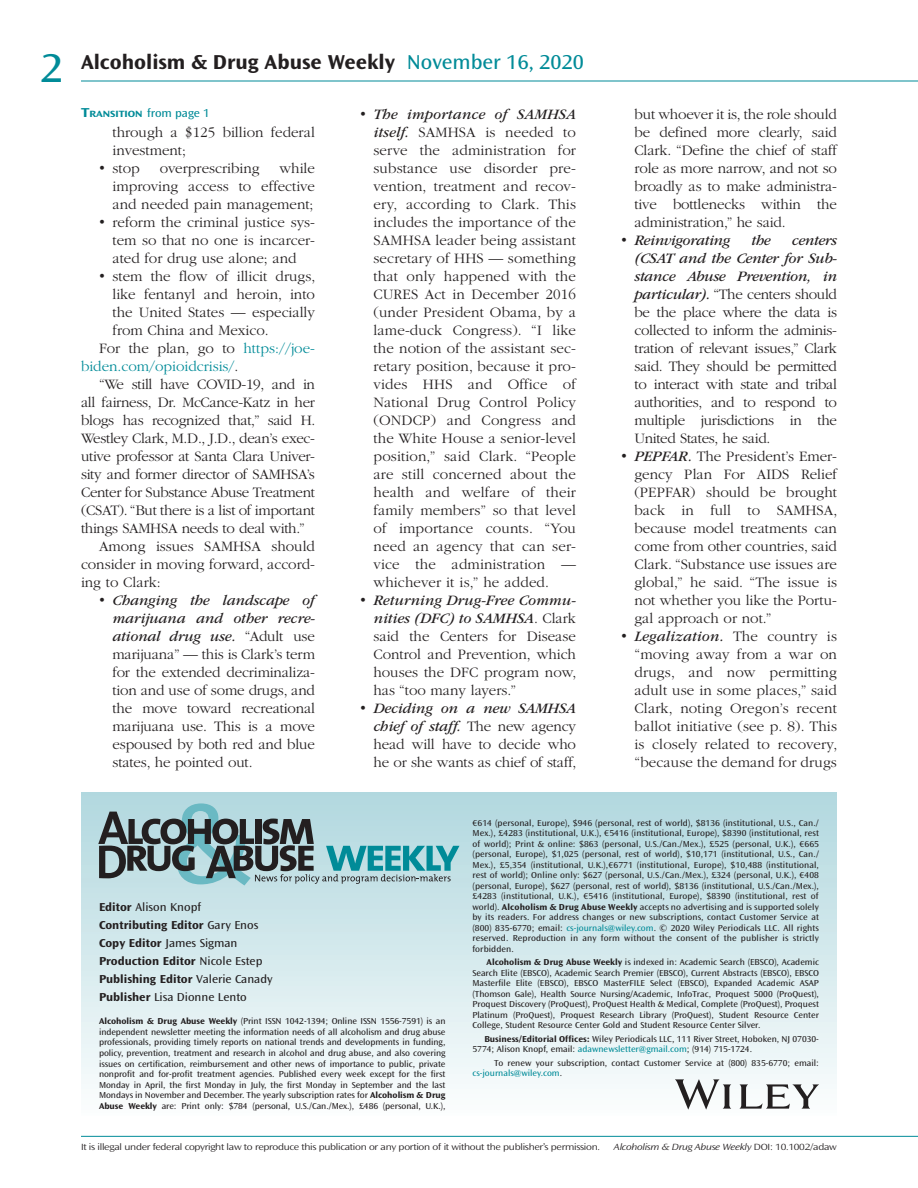
<style>
.page{position:relative;width:918px;height:1188px;background:#fff}
.page>*{position:absolute;margin:0;border:0;box-sizing:border-box;transform-origin:0 0}
.t1{font:semi-expanded 42px "Ocean Sans Std";color:#008b98}
.t2{font:700 semi-expanded 21px "Ocean Sans Std";color:#231f20}
.t3{font:300 15px/18px "ITC Garamond Std";color:#231f20;text-align:justify}
.t4{font:300 15px "ITC Garamond Std";letter-spacing:-.02em;color:#231f20}
.t5{font:300 15px "ITC Garamond Std";color:#008b98}
.t6{font:italic 15px "ITC Garamond Std";letter-spacing:-.02em;color:#231f20}
.t7{font:700 semi-expanded 12px/18px "Ocean Sans Std";color:#231f20}
.t8{font:700 expanded 9.45px "Ocean Sans Std";color:#008b98}
.t9{font:300 expanded 9.3px "Ocean Sans Std";letter-spacing:-.03em;color:#231f20}
.t10{font:italic 300 expanded 9.3px "Ocean Sans Std";letter-spacing:-.025em;color:#231f20}
.t11{font:semi-expanded 9px/10.5px "Ocean Sans Std";color:#231f20;text-align:justify}
.s1{font-weight:400;color:#008b98}
.s2{font-size:13.5px}
.s3{font-weight:400;font-stretch:semi-expanded;font-size:12px}
.s4{font-weight:400;font-style:italic}
.s5{color:#008b98}
.s6{color:#231f20}
.s7{font-weight:300;font-style:normal}
.s8{font-weight:400}
.s9{font-weight:700}
.s10{font-style:normal}
</style>
<div class="page">
<hr style="left:81px;top:81px;width:837px;height:1px;background:#008b98">
<hr style="left:81px;top:1136px;width:837px;height:1px;background:#008b98">
<div style="left:81px;top:792px;width:756px;height:324px;background:linear-gradient(to bottom,#b0d7de,#fbfdfd)"></div>
<svg style="left:98px;top:803px;width:361px;height:83px;background:#89abb0"></svg>
<svg style="left:675px;top:1079px;width:144px;height:30px"></svg>
<h1 class="t1" style="left:41px;top:45px;width:24px">2</h1>
<h2 class="t2" style="left:81px;top:50px;width:504px">Alcoholism &amp; Drug Abuse Weekly <span class="s1">November 16, 2020</span></h2>
<p class="t8" style="left:81px;top:109px;width:130px"><span class="s2">T</span>RANSITION <span class="s3">from page 1</span></p>
<p class="t3" style="left:374px;top:105px;width:204px;text-indent:-15px">• <span class="s4">The importance of SAMHSA itself.</span> SAMHSA is needed to serve the administration for substance use disorder pre&shy;vention, treatment and recov&shy;ery, according to Clark. This includes the importance of the SAMHSA leader being assistant secretary of HHS — something that only happened with the CURES Act in December 2016 (under President Obama, by a lame-duck Congress). “I like the notion of the assistant sec&shy;retary position, because it pro&shy;vides HHS and Office of National Drug Control Policy (ONDCP) and Congress and the White House a senior-level position,” said Clark. “People are still concerned about the health and welfare of their family members” so that level of importance counts. “You need an agency that can ser&shy;vice the administration — whichever it is,” he added.</p>
<p class="t3" style="left:374px;top:591px;width:204px;text-indent:-15px">• <span class="s4">Returning Drug-Free Commu&shy;nities (DFC) to SAMHSA</span>. Clark said the Centers for Disease Control and Prevention, which houses the DFC program now, has “too many layers.”</p>
<p class="t3" style="left:374px;top:699px;width:204px;text-indent:-15px">• <span class="s4">Deciding on a new SAMHSA chief of staff.</span> The new agency head will have to decide who he or she wants as chief of staff,</p>
<p class="t3" style="left:112px;top:123px;width:204px">through a $125 billion federal investment;</p>
<p class="t3" style="left:98px;top:159px;width:44px">• stop</p>
<p class="t3" style="left:160px;top:159px;width:101px">overprescribing</p>
<p class="t3" style="left:112px;top:159px;width:204px;text-indent:167px">while improving access to effective and needed pain management;</p>
<p class="t3" style="left:112px;top:213px;width:204px;text-indent:-15px">• reform the criminal justice sys&shy;tem so that no one is incarcer&shy;ated for drug use alone; and</p>
<p class="t3" style="left:98px;top:267px;width:219px">• stem the flow of illicit drugs,</p>
<p class="t3" style="left:112px;top:285px;width:204px">like fentanyl and heroin, into</p>
<p class="t3" style="left:112px;top:303px;width:204px">the United States — especially</p>
<p class="t3" style="left:112px;top:321px;width:158px">from China and Mexico.</p>
<p class="t3" style="left:99px;top:339px;width:217px">For the plan, go to <span class="s5">https://joe-</span></p>
<p class="t5" style="left:81px;top:358px;width:159px">biden.com/opioidcrisis/<span class="s6">.</span></p>
<p class="t4" style="left:99px;top:376px;width:218px">“We still have COVID-19, and in</p>
<p class="t4" style="left:81px;top:394px;width:235px">all fairness, Dr. McCance-Katz in her</p>
<p class="t4" style="left:81px;top:412px;width:236px">blogs has recognized that,” said H.</p>
<p class="t4" style="left:81px;top:430px;width:235px">Westley Clark, M.D., J.D., dean’s exec-</p>
<p class="t4" style="left:81px;top:448px;width:235px">utive professor at Santa Clara Univer-</p>
<p class="t4" style="left:81px;top:466px;width:235px">sity and former director of SAMHSA’s</p>
<p class="t4" style="left:81px;top:484px;width:235px">Center for Substance Abuse Treatment</p>
<p class="t4" style="left:81px;top:502px;width:235px">(CSAT). “But there is a list of important</p>
<p class="t4" style="left:81px;top:520px;width:225px">things SAMHSA needs to deal with.”</p>
<p class="t3" style="left:99px;top:537px;width:218px">Among issues SAMHSA should</p>
<p class="t3" style="left:81px;top:555px;width:235px">consider in moving forward, accord-</p>
<p class="t3" style="left:81px;top:573px;width:81px">ing to Clark:</p>
<p class="t3" style="left:113px;top:591px;width:204px;text-indent:-15px">• <span class="s4">Changing the landscape of marijuana and other recre&shy;ational drug use.</span> “Adult use marijuana” — this is Clark’s term for the extended decriminaliza&shy;tion and use of some drugs, and the move toward recreational marijuana use. This is a move espoused by both red and blue states, he pointed out.</p>
<p class="t3" style="left:634px;top:105px;width:204px">but whoever it is, the role should be defined more clearly, said Clark. “Define the chief of staff role as more narrow, and not so broadly as to make administra&shy;tive bottlenecks within the administration,” he said.</p>
<p class="t6" style="left:620px;top:232px;width:112px"><span class="s7">•</span> Reinvigorating</p>
<p class="t6" style="left:751px;top:232px;width:21px">the</p>
<p class="t3" style="left:634px;top:231px;width:204px;text-indent:157px"><span class="s4">centers (CSAT and the Center for Sub&shy;stance Abuse Prevention, in particular).</span> “The centers should be the place where the data is collected to inform the adminis&shy;tration of relevant issues,” Clark said. They should be permitted to interact with state and tribal authorities, and to respond to multiple jurisdictions in the United States, he said.</p>
<p class="t3" style="left:634px;top:447px;width:204px;text-indent:-15px">• <span class="s4">PEPFAR.</span> The President’s Emer&shy;gency Plan For AIDS Relief (PEPFAR) should be brought back in full to SAMHSA, because model treatments can come from other countries, said Clark. “Substance use issues are global,” he said. “The issue is not whether you like the Portu&shy;gal approach or not.”</p>
<p class="t3" style="left:634px;top:627px;width:204px;text-indent:-15px">• <span class="s4">Legalization.</span> The country is “moving away from a war on drugs, and now permitting adult use in some places,” said Clark, noting Oregon’s recent ballot initiative (see p. 8). This is closely related to recovery, “because the demand for drugs</p>
<p class="t7" style="left:99px;top:898px;width:175px">Editor <span class="s8">Alison Knopf<br></span>Contributing Editor <span class="s8">Gary Enos<br></span>Copy Editor <span class="s8">James Sigman<br></span>Production Editor <span class="s8">Nicole Estep<br></span>Publishing Editor <span class="s8">Valerie Canady<br></span>Publisher <span class="s8">Lisa Dionne Lento</span></p>
<p class="t11" style="left:99px;top:1016px;width:348px"><span class="s9">Alcoholism &amp; Drug Abuse Weekly</span> (Print ISSN 1042-1394; Online ISSN 1556-7591) is an independent newsletter meeting the information needs of all alcoholism and drug abuse professionals, providing timely reports on national trends and developments in funding, policy, prevention, treatment and research in alcohol and drug abuse, and also covering issues on certification, reimbursement and other news of importance to public, private nonprofit and for-profit treatment agencies. Published every week except for the first Monday in April, the first Monday in July, the first Monday in September and the last Mondays in November and December. The yearly subscription rates for <span class="s9">Alcoholism &amp; Drug Abuse Weekly</span> are: Print only: $784 (personal, U.S./Can./Mex.), £486 (personal, U.K.),</p>
<p class="t11" style="left:472px;top:817px;width:348px">€614 (personal, Europe), $946 (personal, rest of world), $8136 (institutional, U.S., Can./ Mex.), £4283 (institutional, U.K.), €5416 (institutional, Europe), $8390 (institutional, rest of world); Print &amp; online: $863 (personal, U.S./Can./Mex.), £525 (personal, U.K.), €665 (personal, Europe), $1,025 (personal, rest of world), $10,171 (institutional, U.S., Can./ Mex.), £5,354 (institutional, U.K.),€6771 (institutional, Europe), $10,488 (institutional, rest of world); Online only: $627 (personal, U.S./Can./Mex.), £324 (personal, U.K.), €408 (personal, Europe), $627 (personal, rest of world), $8136 (institutional, U.S./Can./Mex.), £4283 (institutional, U.K.), €5416 (institutional, Europe), $8390 (institutional, rest of world). <span class="s9">Alcoholism &amp; Drug Abuse Weekly</span> accepts no advertising and is supported solely by its readers. For address changes or new subscriptions, contact Customer Service at (800) 835-6770; email: <span class="s5">cs-journals@wiley.com</span>. © 2020 Wiley Periodicals LLC. All rights reserved. Reproduction in any form without the consent of the publisher is strictly forbidden.</p>
<p class="t11" style="left:472px;top:957px;width:348px;text-indent:14px"><span class="s9">Alcoholism &amp; Drug Abuse Weekly</span> is indexed in: Academic Search (EBSCO), Academic Search Elite (EBSCO), Academic Search Premier (EBSCO), Current Abstracts (EBSCO), EBSCO Masterfile Elite (EBSCO), EBSCO MasterFILE Select (EBSCO), Expanded Academic ASAP (Thomson Gale), Health Source Nursing/Academic, InfoTrac, Proquest 5000 (ProQuest), Proquest Discovery (ProQuest), ProQuest Health &amp; Medical, Complete (ProQuest), Proquest Platinum (ProQuest), Proquest Research Library (ProQuest), Student Resource Center College, Student Resource Center Gold and Student Resource Center Silver.</p>
<p class="t11" style="left:472px;top:1033px;width:348px;text-indent:12px"><span class="s9">Business/Editorial Offices:</span> Wiley Periodicals LLC, 111 River Street, Hoboken, NJ 07030-<br>5774; Alison Knopf, email: <span class="s5">adawnewsletter@gmail.com</span>; (914) 715-1724.</p>
<p class="t11" style="left:472px;top:1057px;width:348px;text-indent:22px">To renew your subscription, contact Customer Service at (800) 835-6770; email: <span class="s5">cs-journals@wiley.com</span>.</p>
<p class="t9" style="left:81px;top:1141px;width:521px">It is illegal under federal copyright law to reproduce this publication or any portion of it without the publisher’s permission.</p>
<p class="t10" style="left:614px;top:1142px;width:225px">Alcoholism &amp; Drug Abuse Weekly <span class="s10">DOI: 10.1002/adaw</span></p>
</div>
